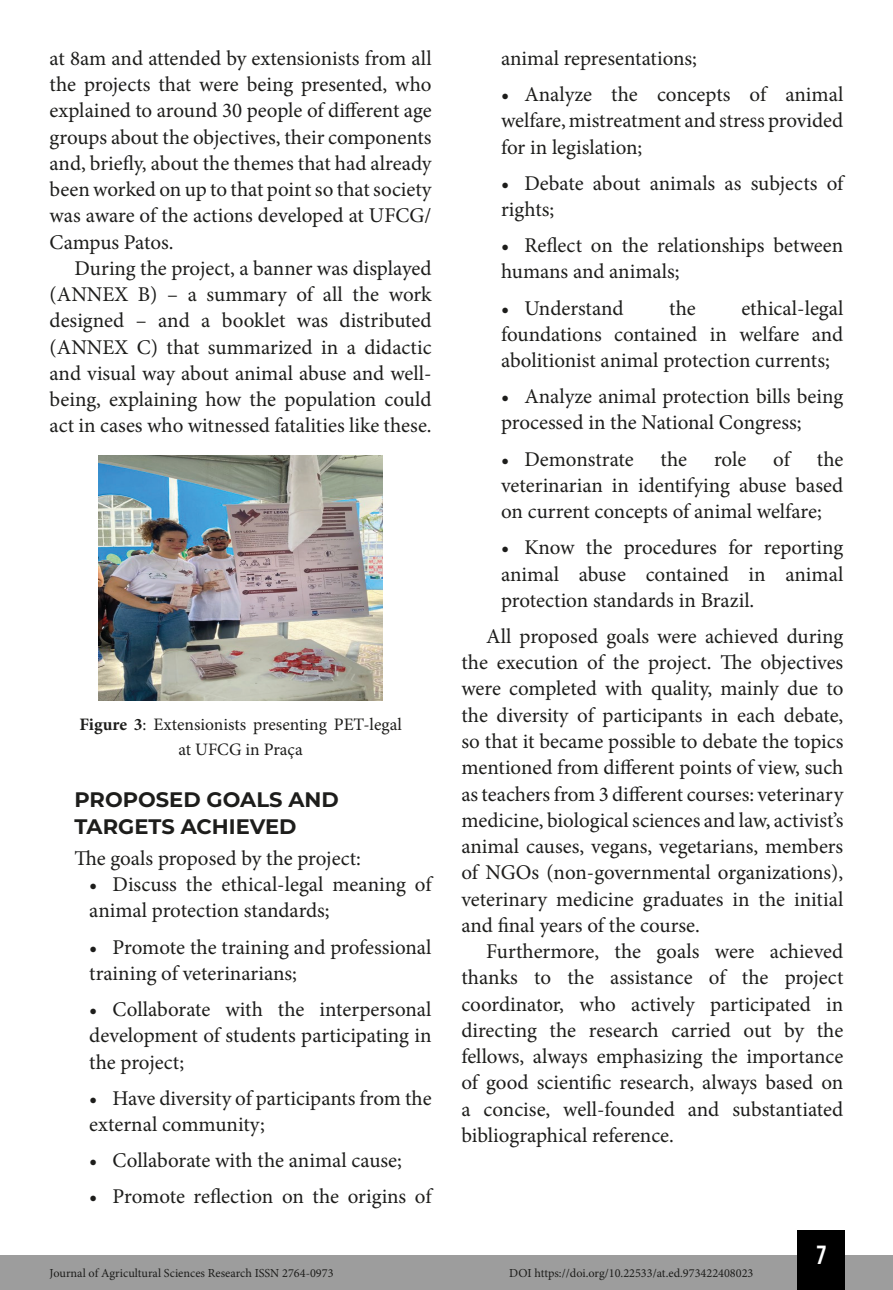
<style>
.page{position:relative;width:893px;height:1290px;background:#fff}
.page>*{position:absolute;margin:0;border:0;box-sizing:border-box;transform-origin:0 0}
.t1{font:26.25px "Bebas Kai";color:#fff}
.t2{font:21px/26.2px "Minion Pro";color:#1d1d1b;text-align:justify}
.t3{font:700 21px/26.2px "Montserrat";color:#1d1d1b}
.t4{font:17.5px/24.5px "Minion Pro";color:#1d1d1b;text-align:center}
.t5{font:12.25px "Minion Pro";color:#1d1d1b}
.s1{font-weight:700}
</style>
<div class="page">
<div style="left:0;top:1255px;width:893px;height:35px;background:#9d9d9d"></div>
<div style="left:797px;top:1230px;width:48px;height:60px;background:#000"></div>
<img style="left:99px;top:456px;width:284px;height:245px">
<p class="t2" style="left:50px;top:45px;width:384px">at 8am and attended by extensionists from all the projects that were being presented, who explained to around 30 people of different age groups about the objectives, their components and, briefly, about the themes that had already been worked on up to that point so that society was aware of the actions developed at UFCG/ Campus Patos.</p>
<p class="t2" style="left:50px;top:255px;width:384px;text-indent:25px">During the project, a banner was displayed (ANNEX B) – a summary of all the work designed – and a booklet was distributed (ANNEX C) that summarized in a didactic and visual way about animal abuse and well&shy;being, explaining how the population could act in cases who witnessed fatalities like these.</p>
<p class="t4" style="left:79px;top:713px;width:324px"><span class="s1">Figure 3</span>: Extensionists presenting PET-legal at UFCG in Praça</p>
<p class="t3" style="left:74px;top:786px;width:266px">PROPOSED GOALS AND<br>TARGETS ACHIEVED</p>
<p class="t2" style="left:74px;top:845px;width:288px">The goals proposed by the project:</p>
<p class="t2" style="left:89px;top:871px;width:344px">• Discuss the ethical-legal meaning of animal protection standards;</p>
<p class="t2" style="left:89px;top:934px;width:344px">• Promote the training and professional training of veterinarians;</p>
<p class="t2" style="left:89px;top:996px;width:344px">• Collaborate with the interpersonal development of students participating in the project;</p>
<p class="t2" style="left:89px;top:1085px;width:344px">• Have diversity of participants from the external community;</p>
<p class="t2" style="left:89px;top:1147px;width:314px">• Collaborate with the animal cause;</p>
<p class="t2" style="left:89px;top:1183px;width:344px">• Promote reflection on the origins of</p>
<p class="t2" style="left:501px;top:45px;width:197px">animal representations;</p>
<p class="t2" style="left:501px;top:81px;width:344px">• Analyze the concepts of animal welfare, mistreatment and stress provided for in legislation;</p>
<p class="t2" style="left:501px;top:170px;width:344px">• Debate about animals as subjects of rights;</p>
<p class="t2" style="left:501px;top:232px;width:344px">• Reflect on the relationships between humans and animals;</p>
<p class="t2" style="left:501px;top:295px;width:124px">• Understand</p>
<p class="t2" style="left:669px;top:295px;width:28px">the</p>
<p class="t2" style="left:501px;top:295px;width:344px;text-indent:240px">ethical-legal foundations contained in welfare and abolitionist animal protection currents;</p>
<p class="t2" style="left:501px;top:383px;width:344px">• Analyze animal protection bills being processed in the National Congress;</p>
<p class="t2" style="left:501px;top:446px;width:134px">• Demonstrate</p>
<p class="t2" style="left:661px;top:446px;width:28px">the</p>
<p class="t2" style="left:714px;top:446px;width:34px">role</p>
<p class="t2" style="left:773px;top:446px;width:18px">of</p>
<p class="t2" style="left:501px;top:446px;width:344px;text-indent:316px">the veterinarian in identifying abuse based on current concepts of animal welfare;</p>
<p class="t2" style="left:501px;top:534px;width:344px">• Know the procedures for reporting animal abuse contained in animal protection standards in Brazil.</p>
<p class="t2" style="left:461px;top:623px;width:384px;text-indent:25px">All proposed goals were achieved during the execution of the project. The objectives were completed with quality, mainly due to the diversity of participants in each debate, so that it became possible to debate the topics mentioned from different points of view, such as teachers from 3 different courses: veterinary medicine, biological sciences and law, activist’s animal causes, vegans, vegetarians, members of NGOs (non-governmental organizations), veterinary medicine graduates in the initial and final years of the course.</p>
<p class="t2" style="left:461px;top:938px;width:384px;text-indent:25px">Furthermore, the goals were achieved thanks to the assistance of the project coordinator, who actively participated in directing the research carried out by the fellows, always emphasizing the importance of good scientific research, always based on a concise, well-founded and substantiated bibliographical reference.</p>
<p class="t1" style="left:817px;top:1241px;width:11px">7</p>
<p class="t5" style="left:50px;top:1265px;width:285px">Journal of Agricultural Sciences Research ISSN 2764-0973</p>
<p class="t5" style="left:509px;top:1265px;width:246px">DOI https://doi.org/10.22533/at.ed.973422408023</p>
</div>
